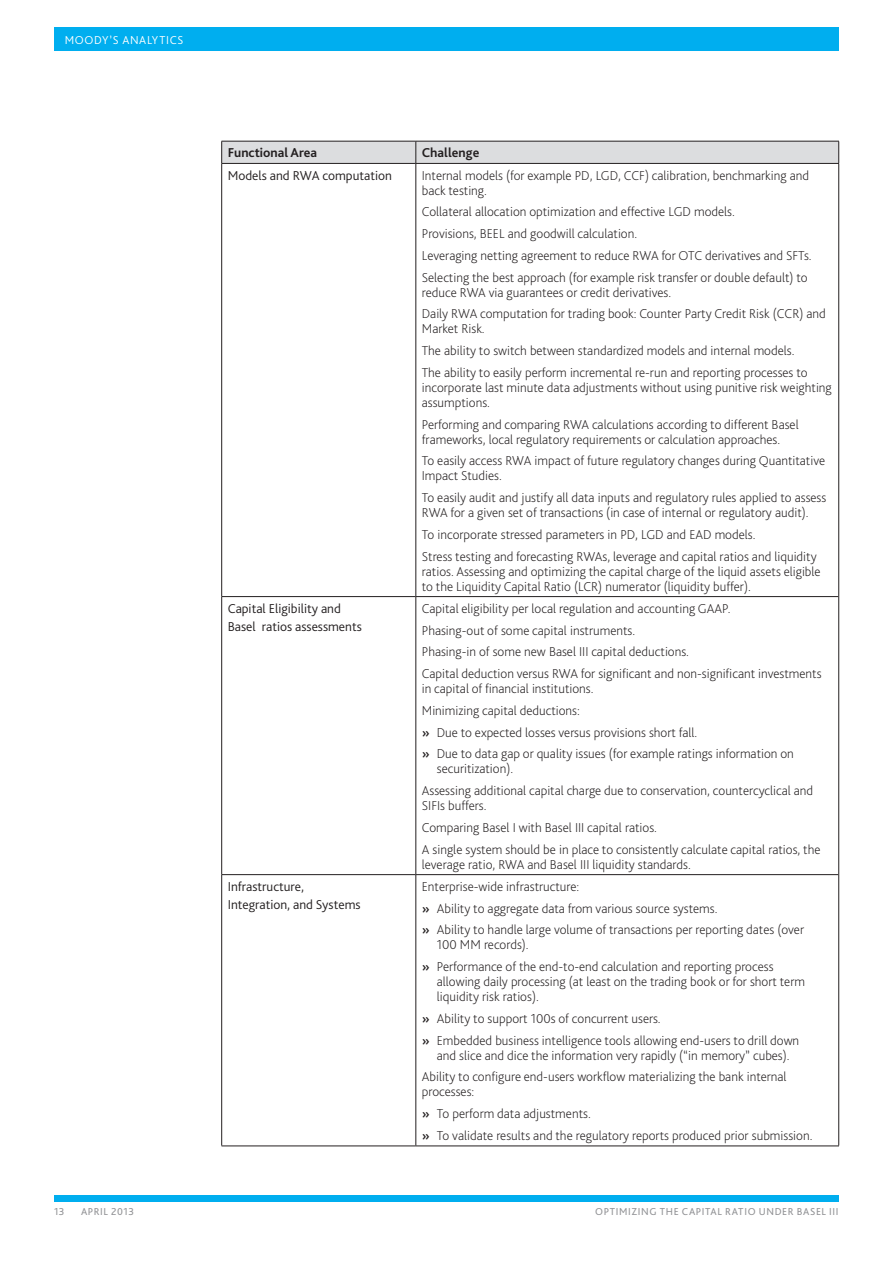
<style>
.page{position:relative;width:893px;height:1263px;background:#fff}
.page>*{position:absolute;margin:0;border:0;box-sizing:border-box;transform-origin:0 0}
.t1{font:200 13.5px/21.8px "Bliss Pro";color:#231f20}
.t2{font:300 13.5px/18px "Bliss Pro";color:#231f20}
.t3{font:700 13.5px "Bliss Pro";color:#231f20}
.t4{font:300 12px "Bliss Pro";letter-spacing:.055em;color:#fff}
.t5{font:10.5px "Bliss Pro";letter-spacing:.06em;color:#919295}
.s1{font-weight:500}
</style>
<div class="page">
<div style="left:54px;top:1195px;width:785px;height:6px;background:#00aeef"></div>
<div style="left:54px;top:27px;width:785px;height:24px;background:#00aeef"></div>
<hr style="left:415px;top:164px;width:1px;height:432px;background:#231f20">
<hr style="left:222px;top:596px;width:194px;height:1px;background:#231f20">
<hr style="left:416px;top:596px;width:422px;height:1px;background:#231f20">
<hr style="left:415px;top:597px;width:1px;height:277px;background:#231f20">
<hr style="left:222px;top:874px;width:194px;height:1px;background:#231f20">
<hr style="left:416px;top:874px;width:422px;height:1px;background:#231f20">
<hr style="left:415px;top:875px;width:1px;height:270px;background:#231f20">
<hr style="left:221px;top:1145px;width:195px;height:1px;background:#231f20">
<hr style="left:416px;top:1145px;width:423px;height:1px;background:#231f20">
<svg style="left:221px;top:141px;width:618px;height:22px"></svg>
<hr style="left:221px;top:163px;width:195px;height:1px;background:#231f20">
<hr style="left:221px;top:164px;width:1px;height:433px;background:#231f20">
<hr style="left:416px;top:163px;width:423px;height:1px;background:#231f20">
<hr style="left:838px;top:164px;width:1px;height:433px;background:#231f20">
<hr style="left:221px;top:597px;width:1px;height:278px;background:#231f20">
<hr style="left:838px;top:597px;width:1px;height:278px;background:#231f20">
<hr style="left:221px;top:875px;width:1px;height:270px;background:#231f20">
<hr style="left:838px;top:875px;width:1px;height:270px;background:#231f20">
<p class="t4" style="left:65px;top:32px;width:119px">MOODY’S ANALYTICs</p>
<p class="t3" style="left:228px;top:145px;width:91px">Functional Area</p>
<p class="t3" style="left:422px;top:145px;width:59px">Challenge</p>
<p class="t2" style="left:228px;top:166px;width:166px">Models and RWA computation</p>
<p class="t1" style="left:422px;top:167px;width:389px;line-height:15px">Internal models (for example PD, LGD, CCF) calibration, benchmarking and back testing.</p>
<p class="t1" style="left:422px;top:201px;width:391px">Collateral allocation optimization and effective LGD models.<br>Provisions, BEE L and goodwill calculation.<br>Leveraging netting agreement to reduce RWA for OTC derivatives and SFTs.<br>Selecting the best approach (for example risk transfer or double default) to</p>
<p class="t1" style="left:422px;top:281px;width:405px">reduce RWA via guarantees or credit derivatives.<br>Daily RWA computation for trading book: Counter Party Credit Risk (CCR) and</p>
<p class="t1" style="left:422px;top:318px;width:387px">Market Risk.<br>The ability to switch between standardized models and internal models.<br>The ability to easily perform incremental re-run and reporting processes to</p>
<p class="t1" style="left:422px;top:379px;width:411px;line-height:15px">incorporate last minute data adjustments without using punitive risk weighting assumptions.</p>
<p class="t1" style="left:422px;top:416px;width:378px;line-height:15px">Performing and comparing RWA calculations according to different Basel frameworks, local regulatory requirements or calculation approaches.</p>
<p class="t1" style="left:422px;top:453px;width:405px;line-height:15px">To easily access RWA impact of future regulatory changes during Quantitative<br>Impact Studies.</p>
<p class="t1" style="left:422px;top:490px;width:406px;line-height:15px">To easily audit and justify all data inputs and regulatory rules applied to assess<br>RWA for a given set of transactions (in case of internal or regulatory audit).</p>
<p class="t1" style="left:422px;top:523px;width:396px">To incorporate stressed parameters in PD, LGD and EAD models.<br>Stress testing and forecasting RWAs, leverage and capital ratios and liquidity</p>
<p class="t1" style="left:422px;top:563px;width:400px;line-height:15px">ratios. Assessing and optimizing the capital charge of the liquid assets eligible to the Liquidity Capital Ratio (LCR) numerator (liquidity buffer).</p>
<p class="t2" style="left:228px;top:599px;width:136px">Capital Eligibility and<br>Basel ratios assessments</p>
<p class="t1" style="left:422px;top:597px;width:401px">Capital eligibility per local regulation and accounting GAAP.<br>Phasing-out of some capital instruments.<br>Phasing-in of some new Basel III capital deductions.<br>Capital deduction versus RWA for significant and non-significant investments</p>
<p class="t1" style="left:422px;top:677px;width:374px">in capital of financial institutions.<br>Minimizing capital deductions:<br><span class="s1">»</span> Due to expected losses versus provisions short fall.<br><span class="s1">»</span> Due to data gap or quality issues (for example ratings information on</p>
<p class="t1" style="left:422px;top:758px;width:393px;text-indent:15px">securitization).<br>Assessing additional capital charge due to conservation, countercyclical and</p>
<p class="t1" style="left:422px;top:794px;width:400px">SIFIs buffers.<br>Comparing Basel I with Basel III capital ratios.<br>A single system should be in place to consistently calculate capital ratios, the</p>
<p class="t1" style="left:422px;top:853px;width:271px">leverage ratio, RWA and Basel III liquidity standards.</p>
<p class="t2" style="left:228px;top:877px;width:134px">Infrastructure,<br>Integration, and Systems</p>
<p class="t1" style="left:422px;top:875px;width:384px">Enterprise-wide infrastructure:<br><span class="s1">»</span> Ability to aggregate data from various source systems.<br><span class="s1">»</span> Ability to handle large volume of transactions per reporting dates (over</p>
<p class="t1" style="left:422px;top:934px;width:353px;text-indent:15px">100 MM records).<br><span class="s1">»</span> Performance of the end-to-end calculation and reporting process</p>
<p class="t1" style="left:437px;top:974px;width:370px;line-height:15px">allowing daily processing (at least on the trading book or for short term liquidity risk ratios).</p>
<p class="t1" style="left:422px;top:1007px;width:379px"><span class="s1">»</span> Ability to support 100s of concurrent users.<br><span class="s1">»</span> Embedded business intelligence tools allowing end-users to drill down</p>
<p class="t1" style="left:422px;top:1044px;width:369px;text-align:right">and slice and dice the information very rapidly (“in memory” cubes).<br>Ability to configure end-users workflow materializing the bank internal</p>
<p class="t1" style="left:422px;top:1081px;width:392px">processes:<br><span class="s1">»</span> To perform data adjustments.<br><span class="s1">»</span> To validate results and the regulatory reports produced prior submission.</p>
<p class="t5" style="left:54px;top:1205px;width:12px">13</p>
<p class="t5" style="left:81px;top:1205px;width:55px">APRIL 2013</p>
<p class="t5" style="left:595px;top:1205px;width:238px">OPTIMIZING THE CAPITAL RATIO UNDER BASEL III</p>
</div>
